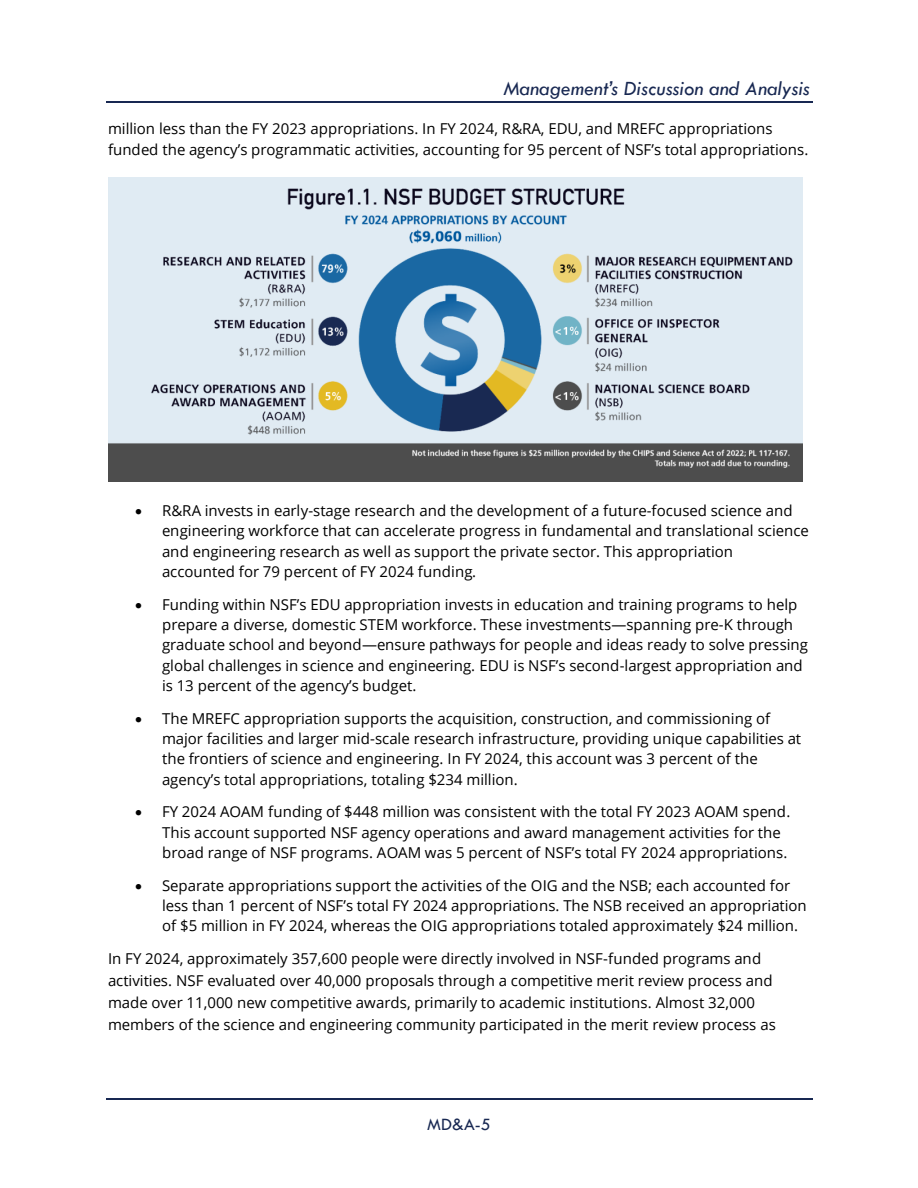
<style>
.page{position:relative;width:918px;height:1188px;background:#fff}
.page>*{position:absolute;margin:0;border:0;box-sizing:border-box;transform-origin:0 0}
.t1{font:italic 21px "Tw Cen";color:#182852}
.t2{font:18px "Tw Cen";color:#182852}
.t3{font:15px/20.4px "Open Sans";color:#000}
</style>
<div class="page">
<hr style="left:106px;top:101px;width:707px;height:2px;background:#182852">
<hr style="left:106px;top:1098px;width:707px;height:1px;background:#182852">
<img style="left:108px;top:177px;width:694px;height:304px">
<h1 class="t1" style="left:503px;top:77px;width:308px">Management’s Discussion and Analysis</h1>
<p class="t3" style="left:108px;top:118px;width:702px">million less than the FY 2023 appropriations. In FY 2024, R&amp;RA, EDU, and MREFC appropriations funded the agency’s programmatic activities, accounting for 95 percent of NSF’s total appropriations.</p>
<p class="t3" style="left:162px;top:499px;width:648px;text-indent:-27px">• R&amp;RA invests in early-stage research and the development of a future-focused science and engineering workforce that can accelerate progress in fundamental and translational science and engineering research as well as support the private sector. This appropriation accounted for 79 percent of FY 2024 funding.</p>
<p class="t3" style="left:162px;top:593px;width:648px;text-indent:-27px">• Funding within NSF’s EDU appropriation invests in education and training programs to help prepare a diverse, domestic STEM workforce. These investments—spanning pre-K through graduate school and beyond—ensure pathways for people and ideas ready to solve pressing global challenges in science and engineering. EDU is NSF’s second-largest appropriation and is 13 percent of the agency’s budget.</p>
<p class="t3" style="left:162px;top:707px;width:641px;text-indent:-27px">• The MREFC appropriation supports the acquisition, construction, and commissioning of major facilities and larger mid-scale research infrastructure, providing unique capabilities at the frontiers of science and engineering. In FY 2024, this account was 3 percent of the agency’s total appropriations, totaling $234 million.</p>
<p class="t3" style="left:162px;top:801px;width:630px;text-indent:-27px">• FY 2024 AOAM funding of $448 million was consistent with the total FY 2023 AOAM spend.<br>This account supported NSF agency operations and award management activities for the broad range of NSF programs. AOAM was 5 percent of NSF’s total FY 2024 appropriations.</p>
<p class="t3" style="left:162px;top:875px;width:646px;text-indent:-27px">• Separate appropriations support the activities of the OIG and the NSB; each accounted for less than 1 percent of NSF’s total FY 2024 appropriations. The NSB received an appropriation of $5 million in FY 2024, whereas the OIG appropriations totaled approximately $24 million.</p>
<p class="t3" style="left:108px;top:947px;width:669px;line-height:22px">In FY 2024, approximately 357,600 people were directly involved in NSF-funded programs and activities. NSF evaluated over 40,000 proposals through a competitive merit review process and made over 11,000 new competitive awards, primarily to academic institutions. Almost 32,000 members of the science and engineering community participated in the merit review process as</p>
<p class="t2" style="left:427px;top:1115px;width:65px">MD&amp;A-5</p>
</div>
